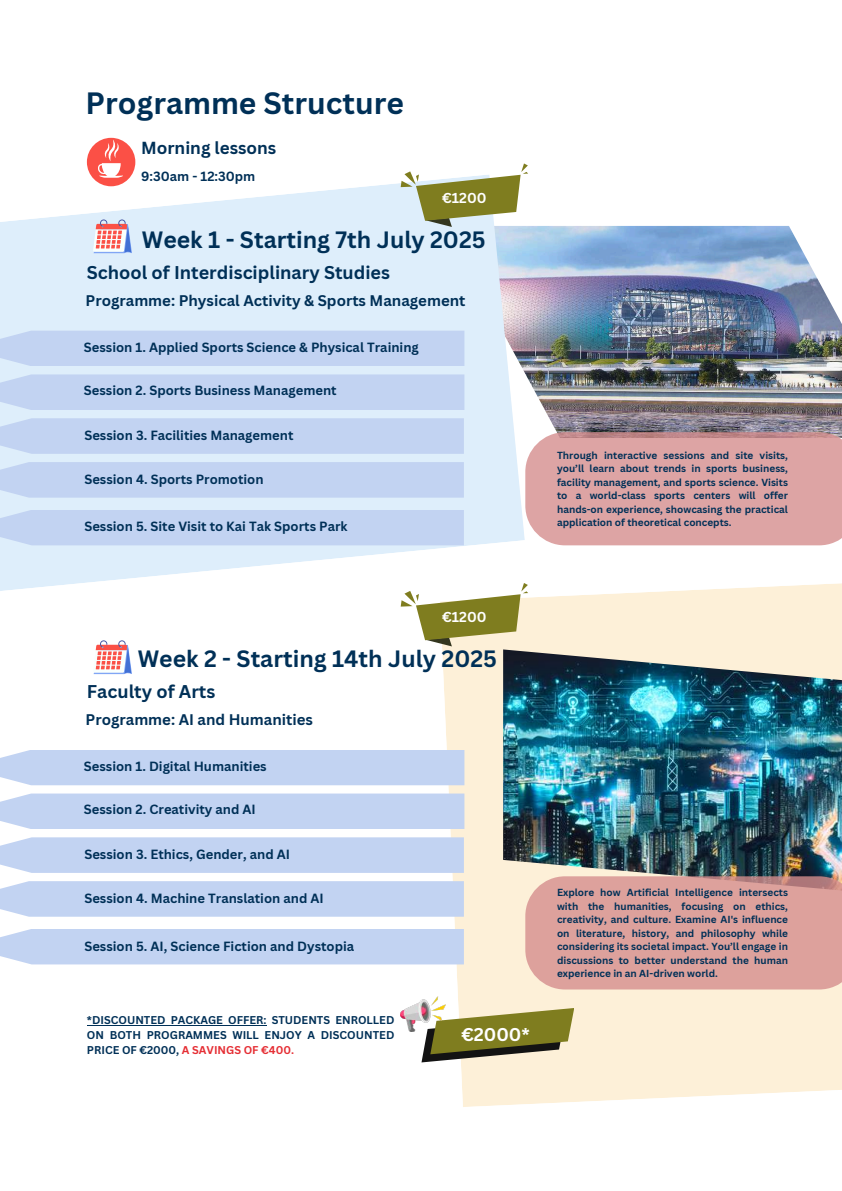
<style>
.page{position:relative;width:842px;height:1191px;background:#fff}
.page>*{position:absolute;margin:0;border:0;box-sizing:border-box;transform-origin:0 0}
.t1{font:700 30px "Canva Sans";color:#003057}
.t2{font:700 23px "Canva Sans";color:#003057}
.t3{font:700 18px "Canva Sans";color:#003057}
.t4{font:700 18px "Canva Sans";color:#fff}
.t5{font:700 17px "Canva Sans";color:#003057}
.t6{font:700 15px "Canva Sans";color:#003057}
.t7{font:700 14px "Canva Sans";color:#fff}
.t8{font:700 13px "Canva Sans";color:#003057}
.t9{font:700 11px/15px "Canva Sans";color:#003057;text-align:justify}
.t10{font:700 10px/13.5px "Canva Sans";color:#003057;text-align:justify}
.s1{color:#e52e34}
</style>
<div class="page">
<img style="left:525px;top:226px;width:317px;height:206px">
<svg style="left:0;top:183px;width:525px;height:408px;fill:#deeefb"></svg>
<div style="left:0;top:374px;width:464px;height:36px;background:#c2d3f2"></div>
<div style="left:0;top:330px;width:464px;height:36px;background:#c2d3f2"></div>
<div style="left:0;top:418px;width:464px;height:36px;background:#c2d3f2"></div>
<div style="left:0;top:462px;width:464px;height:35px;background:#c2d3f2"></div>
<div style="left:0;top:509px;width:464px;height:36px;background:#c2d3f2"></div>
<svg style="left:401px;top:163px;width:127px;height:64px"></svg>
<svg style="left:440px;top:583px;width:402px;height:523px;background:#fdf1db"></svg>
<img style="left:503px;top:649px;width:339px;height:241px">
<div style="left:0;top:793px;width:464px;height:36px;background:#c2d3f2"></div>
<div style="left:0;top:749px;width:464px;height:36px;background:#c2d3f2"></div>
<div style="left:0;top:837px;width:464px;height:35px;background:#c2d3f2"></div>
<div style="left:0;top:881px;width:464px;height:35px;background:#c2d3f2"></div>
<div style="left:0;top:928px;width:464px;height:36px;background:#c2d3f2"></div>
<svg style="left:422px;top:1007px;width:152px;height:54px;background:#908c50"></svg>
<svg style="left:93px;top:219px;width:39px;height:34px"></svg>
<svg style="left:93px;top:640px;width:39px;height:34px"></svg>
<svg style="left:401px;top:583px;width:127px;height:63px"></svg>
<svg style="left:87px;top:138px;width:51px;height:54px"></svg>
<img style="left:401px;top:996px;width:45px;height:35px">
<hr style="left:87px;top:1024px;width:180px;height:1px;background:#003057">
<svg style="left:525px;top:432px;width:317px;height:113px;background:#dca4a4"></svg>
<div style="left:525px;top:876px;width:317px;height:113px;background:#dda19c"></div>
<h1 class="t1" style="left:86px;top:81px;width:320px">Programme Structure</h1>
<h3 class="t5" style="left:141px;top:136px;width:137px">Morning lessons</h3>
<h3 class="t8" style="left:141px;top:167px;width:116px">9:30am - 12:30pm</h3>
<h3 class="t7" style="left:442px;top:187px;width:46px">€1200</h3>
<h2 class="t2" style="left:142px;top:224px;width:345px">Week 1 - Starting 7th July 2025</h2>
<h3 class="t3" style="left:87px;top:259px;width:305px">School of Interdisciplinary Studies</h3>
<h3 class="t6" style="left:86px;top:290px;width:381px">Programme: Physical Activity &amp; Sports Management</h3>
<h3 class="t8" style="left:84px;top:338px;width:337px">Session 1. Applied Sports Science &amp; Physical Training</h3>
<h3 class="t8" style="left:84px;top:381px;width:254px">Session 2. Sports Business Management</h3>
<h3 class="t8" style="left:84px;top:426px;width:211px">Session 3. Facilities Management</h3>
<h3 class="t8" style="left:84px;top:470px;width:181px">Session 4. Sports Promotion</h3>
<h3 class="t8" style="left:84px;top:517px;width:265px">Session 5. Site Visit to Kai Tak Sports Park</h3>
<p class="t10" style="left:557px;top:448px;width:232px">Through interactive sessions and site visits, you’ll learn about trends in sports business, facility management, and sports science. Visits to a world-class sports centers will offer hands-on experience, showcasing the practical application of theoretical concepts.</p>
<h3 class="t7" style="left:442px;top:607px;width:46px">€1200</h3>
<h2 class="t2" style="left:138px;top:642px;width:361px">Week 2 - Starting 14th July 2025</h2>
<h3 class="t3" style="left:87px;top:678px;width:130px">Faculty of Arts</h3>
<h3 class="t6" style="left:86px;top:708px;width:229px">Programme: AI and Humanities</h3>
<h3 class="t8" style="left:84px;top:757px;width:184px">Session 1. Digital Humanities</h3>
<h3 class="t8" style="left:84px;top:800px;width:173px">Session 2. Creativity and AI</h3>
<h3 class="t8" style="left:84px;top:845px;width:207px">Session 3. Ethics, Gender, and AI</h3>
<h3 class="t8" style="left:84px;top:888px;width:241px">Session 4. Machine Translation and AI</h3>
<h3 class="t8" style="left:84px;top:936px;width:271px">Session 5. AI, Science Fiction and Dystopia</h3>
<p class="t9" style="left:87px;top:1012px;width:309px">*DISCOUNTED PACKAGE OFFER: STUDENTS ENROLLED ON BOTH PROGRAMMES WILL ENJOY A DISCOUNTED PRICE OF €2000, <span class="s1">A SAVINGS OF €400.</span></p>
<h3 class="t4" style="left:461px;top:1021px;width:70px">€2000*</h3>
<p class="t10" style="left:557px;top:885px;width:232px">Explore how Artificial Intelligence intersects with the humanities, focusing on ethics, creativity, and culture. Examine AI's influence on literature, history, and philosophy while considering its societal impact. You’ll engage in discussions to better understand the human experience in an AI-driven world.</p>
</div>
